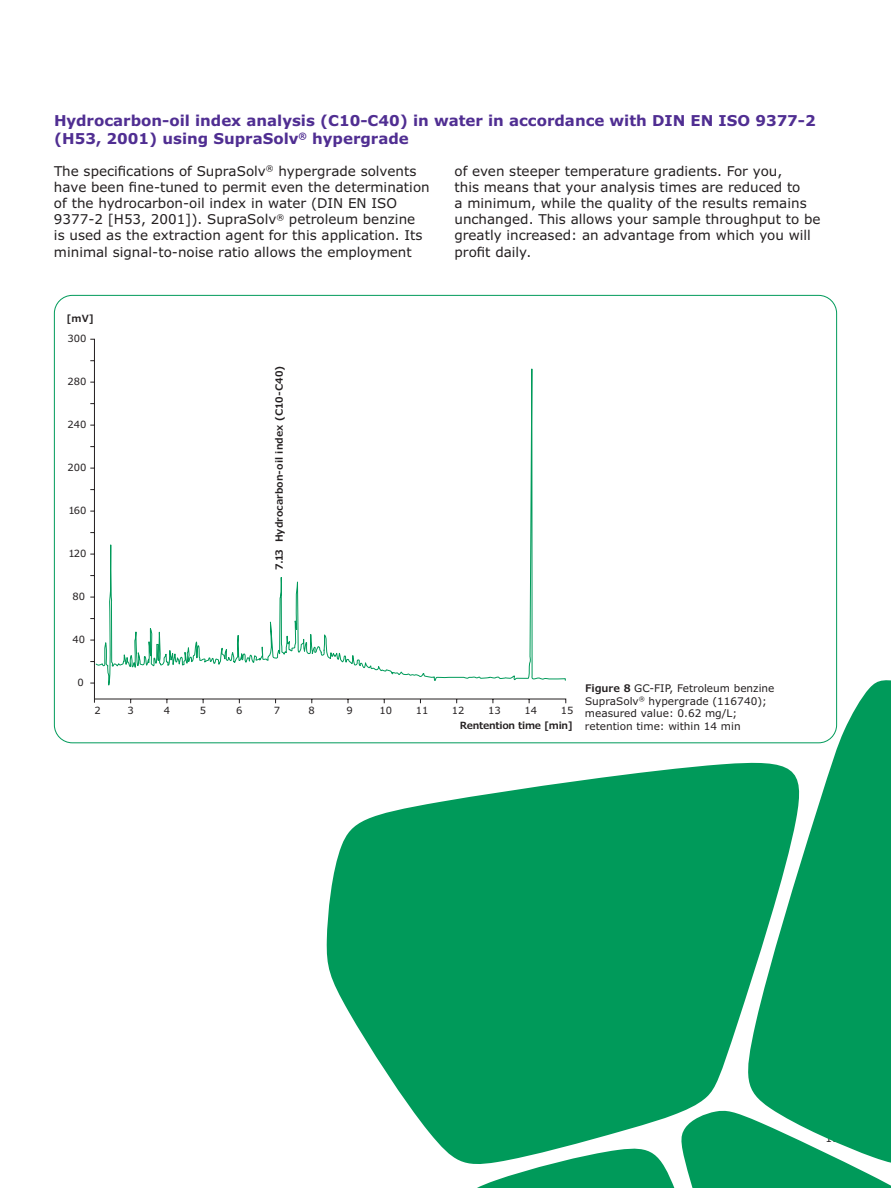
<style>
.page{position:relative;width:891px;height:1188px;background:#fff}
.page>*{position:absolute;margin:0;border:0;box-sizing:border-box;transform-origin:0 0}
.t1{font:700 15px/18px "Verdana Pro";color:#502e92}
.t2{font:13.5px/16.2px "Verdana Pro";color:#231f20}
.t3{font:10.5px/12.6px "Verdana Pro";color:#231f20}
.t4{font:9.9px "Verdana Pro";color:#231f20}
.t5{font:600 9.9px "Verdana Pro";color:#231f20}
.t6{font:600 9.9px "Verdana Pro";letter-spacing:-.03em;color:#231f20}
.s1{font-weight:600}
</style>
<div class="page">
<svg style="left:95px;top:368px;width:446px;height:336px"></svg>
<svg style="left:326px;top:678px;width:565px;height:510px;fill:#009a5a"></svg>
<p class="t1" style="left:54px;top:112px;width:763px">Hydrocarbon-oil index analysis (C10-C40) in water in accordance with DIN EN ISO 9377-2 (H53, 2001) using SupraSolv<sup>®</sup> hypergrade</p>
<p class="t2" style="left:54px;top:163px;width:377px">The specifications of SupraSolv<sup>®</sup> hypergrade solvents have been fine-tuned to permit even the determination of the hydrocarbon-oil index in water (DIN EN ISO 9377-2 [H53, 2001]). SupraSolv<sup>®</sup> petroleum benzine<br>is used as the extraction agent for this application. Its minimal signal-to-noise ratio allows the employment</p>
<p class="t2" style="left:455px;top:163px;width:368px">of even steeper temperature gradients. For you,<br>this means that your analysis times are reduced to<br>a minimum, while the quality of the results remains unchanged. This allows your sample throughput to be greatly increased: an advantage from which you will profit daily.</p>
<p class="t5" style="left:67px;top:312px;width:29px">[mV]</p>
<p class="t4" style="left:67px;top:332px;width:21px">300</p>
<p class="t4" style="left:67px;top:375px;width:21px">280</p>
<p class="t4" style="left:67px;top:418px;width:21px">240</p>
<p class="t4" style="left:67px;top:461px;width:21px">200</p>
<p class="t4" style="left:68px;top:504px;width:20px">160</p>
<p class="t4" style="left:68px;top:547px;width:20px">120</p>
<p class="t4" style="left:72px;top:590px;width:14px">80</p>
<p class="t4" style="left:72px;top:633px;width:14px">40</p>
<p class="t5" style="left:273px;top:570px;width:206px;rotate:-90deg">7.13 Hydrocarbon-oil index (C10-C40)</p>
<p class="t4" style="left:77px;top:676px;width:8px">0</p>
<p class="t4" style="left:95px;top:704px;width:8px">2</p>
<p class="t4" style="left:127px;top:704px;width:8px">3</p>
<p class="t4" style="left:164px;top:704px;width:8px">4</p>
<p class="t4" style="left:200px;top:704px;width:8px">5</p>
<p class="t4" style="left:236px;top:704px;width:8px">6</p>
<p class="t4" style="left:274px;top:704px;width:8px">7</p>
<p class="t4" style="left:309px;top:704px;width:8px">8</p>
<p class="t4" style="left:346px;top:704px;width:8px">9</p>
<p class="t4" style="left:379px;top:704px;width:14px">10</p>
<p class="t4" style="left:416px;top:704px;width:14px">11</p>
<p class="t4" style="left:452px;top:704px;width:14px">12</p>
<p class="t4" style="left:488px;top:704px;width:14px">13</p>
<p class="t4" style="left:524px;top:704px;width:14px">14</p>
<p class="t4" style="left:561px;top:704px;width:14px">15</p>
<p class="t6" style="left:460px;top:719px;width:115px">Rentention time [min]</p>
<p class="t3" style="left:585px;top:682px;width:191px"><span class="s1">Figure 8</span> GC-FIP, Fetroleum benzine<br>SupraSolv<sup>®</sup> hypergrade (116740); measured value: 0.62 mg/L; retention time: within 14 min</p>
<p class="t3" style="left:825px;top:1132px;width:15px">11</p>
</div>
